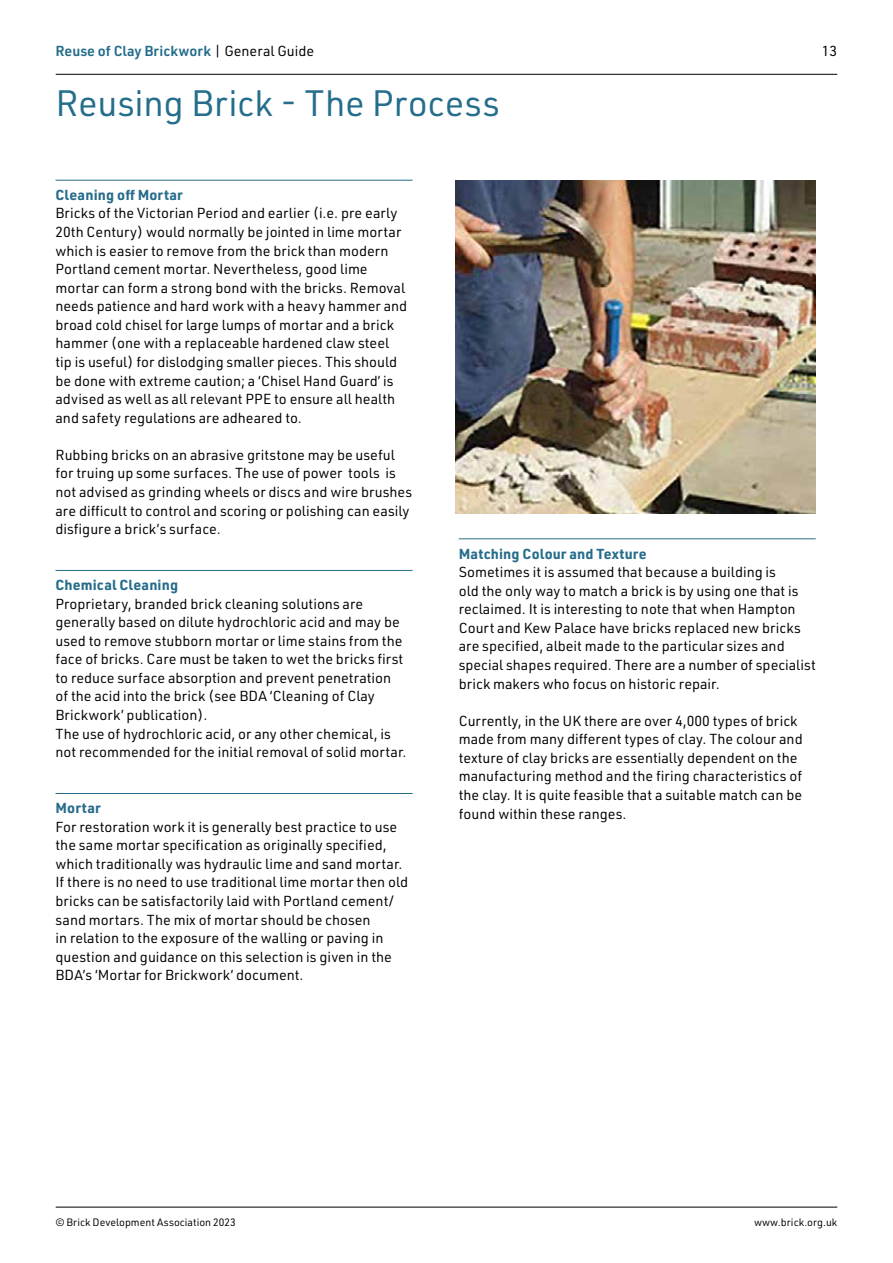
<style>
.page{position:relative;width:893px;height:1263px;background:#fff}
.page>*{position:absolute;margin:0;border:0;box-sizing:border-box;transform-origin:0 0}
.t1{font:36px "URWDIN";letter-spacing:.005em;color:#246d8b}
.t2{font:14.25px/18.6px "URWDIN";color:#000}
.t3{font:700 14.25px "URWDIN";letter-spacing:.01em;color:#276d8b}
.t4{font:600 14.25px "URWDIN";color:#236c8b}
.t5{font:10.5px "URWDIN";color:#000}
.s1{font-weight:400;color:#000}
</style>
<div class="page">
<hr style="left:56px;top:74px;width:781px;height:1px;background:#000">
<hr style="left:56px;top:1207px;width:781px;height:1px;background:#000">
<hr style="left:56px;top:180px;width:356px;height:1px;background:#276d8b">
<hr style="left:56px;top:570px;width:356px;height:1px;background:#276d8b">
<hr style="left:56px;top:793px;width:356px;height:1px;background:#276d8b">
<img style="left:456px;top:180px;width:360px;height:333px">
<hr style="left:459px;top:538px;width:357px;height:1px;background:#276d8b">
<p class="t4" style="left:56px;top:41px;width:260px">Reuse of Clay Brickwork <span class="s1">| General Guide</span></p>
<p class="t2" style="left:822px;top:41px;width:17px">13</p>
<h1 class="t1" style="left:56px;top:79px;width:446px">Reusing Brick - The Process</h1>
<p class="t3" style="left:56px;top:185px;width:129px">Cleaning off Mortar</p>
<p class="t2" style="left:56px;top:204px;width:353px">Bricks of the Victorian Period and earlier (i.e. pre early 20th Century) would normally be jointed in lime mortar which is easier to remove from the brick than modern Portland cement mortar. Nevertheless, good lime mortar can form a strong bond with the bricks. Removal needs patience and hard work with a heavy hammer and broad cold chisel for large lumps of mortar and a brick hammer (one with a replaceable hardened claw steel tip is useful) for dislodging smaller pieces. This should be done with extreme caution; a ‘Chisel Hand Guard’ is advised as well as all relevant PPE to ensure all health and safety regulations are adheared to.</p>
<p class="t2" style="left:56px;top:445px;width:358px">Rubbing bricks on an abrasive gritstone may be useful for truing up some surfaces. The use of power tools is not advised as grinding wheels or discs and wire brushes are difficult to control and scoring or polishing can easily disfigure a brick’s surface.</p>
<p class="t3" style="left:56px;top:575px;width:124px">Chemical Cleaning</p>
<p class="t2" style="left:56px;top:594px;width:353px">Proprietary, branded brick cleaning solutions are generally based on dilute hydrochloric acid and may be used to remove stubborn mortar or lime stains from the face of bricks. Care must be taken to wet the bricks first to reduce surface absorption and prevent penetration of the acid into the brick (see BDA ‘Cleaning of Clay Brickwork’ publication).<br>The use of hydrochloric acid, or any other chemical, is not recommended for the initial removal of solid mortar.</p>
<p class="t3" style="left:56px;top:798px;width:47px">Mortar</p>
<p class="t2" style="left:56px;top:817px;width:354px">For restoration work it is generally best practice to use the same mortar specification as originally specified, which traditionally was hydraulic lime and sand mortar.<br>If there is no need to use traditional lime mortar then old bricks can be satisfactorily laid with Portland cement/ sand mortars. The mix of mortar should be chosen<br>in relation to the exposure of the walling or paving in question and guidance on this selection is given in the BDA’s ‘Mortar for Brickwork’ document.</p>
<p class="t3" style="left:459px;top:544px;width:190px">Matching Colour and Texture</p>
<p class="t2" style="left:459px;top:562px;width:359px">Sometimes it is assumed that because a building is<br>old the only way to match a brick is by using one that is reclaimed. It is interesting to note that when Hampton Court and Kew Palace have bricks replaced new bricks are specified, albeit made to the particular sizes and special shapes required. There are a number of specialist brick makers who focus on historic repair.</p>
<p class="t2" style="left:459px;top:711px;width:345px">Currently, in the UK there are over 4,000 types of brick made from many different types of clay. The colour and texture of clay bricks are essentially dependent on the manufacturing method and the firing characteristics of the clay. It is quite feasible that a suitable match can be found within these ranges.</p>
<p class="t5" style="left:56px;top:1215px;width:182px">© Brick Development Association 2023</p>
<p class="t5" style="left:754px;top:1215px;width:85px">www.brick.org.uk</p>
</div>
